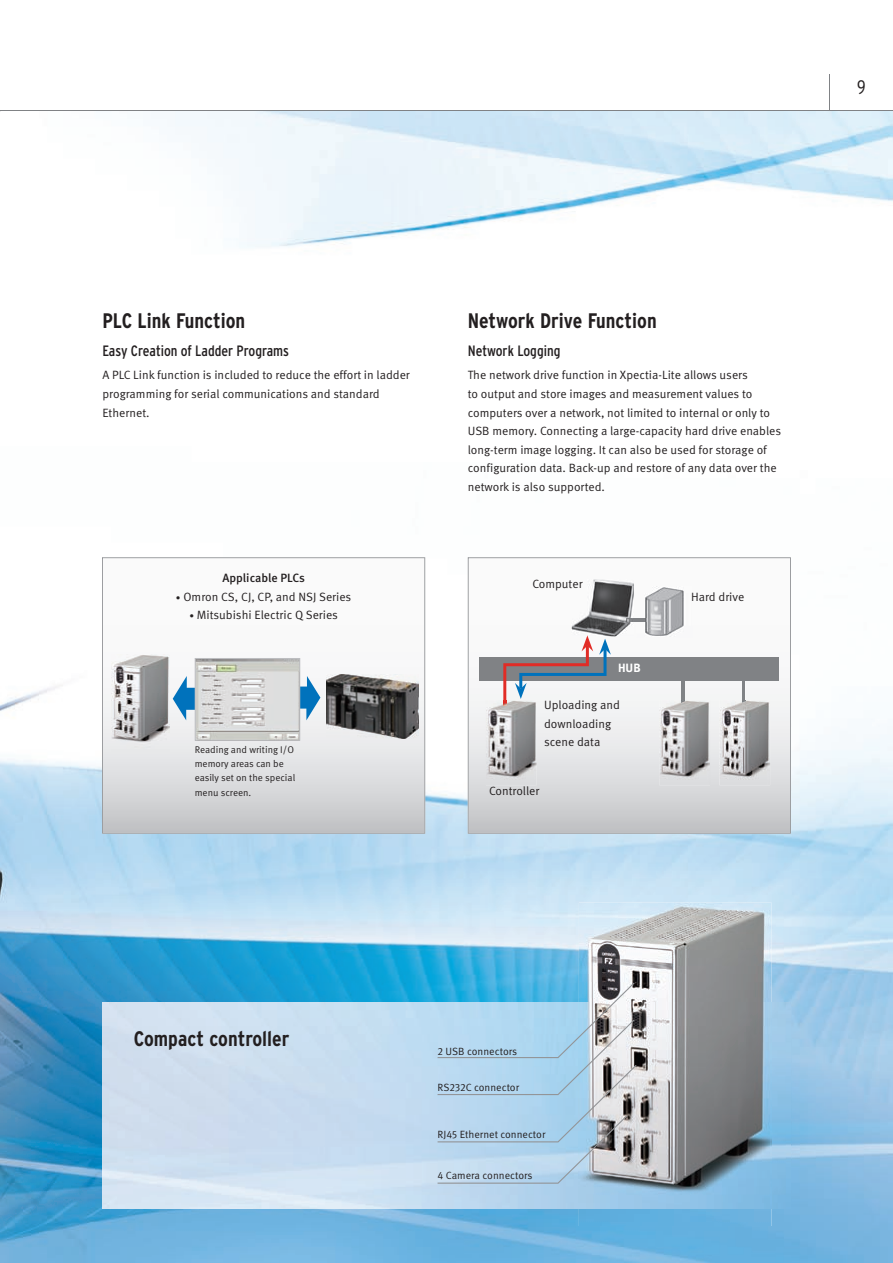
<style>
.page{position:relative;width:893px;height:1263px;background:#fff}
.page>*{position:absolute;margin:0;border:0;box-sizing:border-box;transform-origin:0 0}
.t1{font:700 condensed 21px "Interstate CE";color:#231f20}
.t2{font:300 condensed 19.5px "Interstate CE";color:#231f20}
.t3{font:condensed 15px "Interstate CE";color:#231f20}
.t4{font:12px/18.6px "Meta Pro";color:#231f20}
.t5{font:500 12px "Meta Pro";letter-spacing:-.005em;color:#231f20}
.t6{font:700 12px "Meta Pro";color:#fff}
.t7{font:10.5px "Meta Pro";color:#231f20}
.t8{font:9.75px/14.2px "Meta Pro";color:#231f20}
.s1{font-size:9px}
</style>
<div class="page">
<img style="left:0;top:111px;width:893px;height:1152px">
<img style="left:102px;top:1003px;width:689px;height:206px">
<svg style="left:102px;top:557px;width:323px;height:277px"></svg>
<svg style="left:468px;top:557px;width:323px;height:277px"></svg>
<img style="left:326px;top:674px;width:93px;height:64px">
<img style="left:111px;top:654px;width:59px;height:98px">
<svg style="left:173px;top:658px;width:147px;height:83px"></svg>
<div style="left:479px;top:657px;width:300px;height:23px;background:#808285"></div>
<img style="left:486px;top:700px;width:51px;height:85px">
<img style="left:571px;top:579px;width:63px;height:57px">
<svg style="left:503px;top:635px;width:108px;height:71px"></svg>
<hr style="left:681px;top:678px;width:3px;height:26px;background:#808285">
<hr style="left:742px;top:678px;width:3px;height:26px;background:#808285">
<img style="left:659px;top:700px;width:51px;height:85px">
<svg style="left:681px;top:700px;width:3px;height:4px"></svg>
<img style="left:719px;top:700px;width:51px;height:85px">
<svg style="left:742px;top:700px;width:3px;height:4px"></svg>
<img style="left:579px;top:902px;width:192px;height:324px">
<img style="left:636px;top:586px;width:56px;height:51px">
<svg style="left:626px;top:619px;width:21px;height:3px"></svg>
<svg style="left:438px;top:982px;width:199px;height:202px"></svg>
<hr style="left:829px;top:74px;width:1px;height:37px;background:#808285">
<hr style="left:0;top:110px;width:893px;height:1px;background:#808285">
<h2 class="t2" style="left:857px;top:75px;width:10px">9</h2>
<h1 class="t1" style="left:102px;top:307px;width:144px">PLC Link Function</h1>
<p class="t3" style="left:102px;top:342px;width:188px">Easy Creation of Ladder Programs</p>
<p class="t4" style="left:102px;top:366px;width:309px">A PLC Link function is included to reduce the effort in ladder programming for serial communications and standard<br>Ethernet.</p>
<p class="t5" style="left:222px;top:570px;width:84px">Applicable PLCs</p>
<p class="t4" style="left:176px;top:588px;width:177px"><span class="s1">•</span> Omron CS, CJ, CP, and NSJ Series</p>
<p class="t4" style="left:189px;top:606px;width:150px"><span class="s1">•</span> Mitsubishi Electric Q Series</p>
<p class="t8" style="left:195px;top:743px;width:102px">Reading and writing I/O memory areas can be easily set on the special menu screen.</p>
<h1 class="t1" style="left:468px;top:307px;width:190px">Network Drive Function</h1>
<p class="t3" style="left:468px;top:342px;width:94px">Network Logging</p>
<p class="t4" style="left:468px;top:366px;width:315px">The network drive function in Xpectia-Lite allows users<br>to output and store images and measurement values to computers over a network, not limited to internal or only to USB memory. Connecting a large-capacity hard drive enables long-term image logging. It can also be used for storage of configuration data. Back-up and restore of any data over the network is also supported.</p>
<p class="t4" style="left:532px;top:575px;width:52px">Computer</p>
<p class="t6" style="left:618px;top:660px;width:24px">HUB</p>
<p class="t4" style="left:544px;top:696px;width:77px">Uploading and downloading scene data</p>
<p class="t4" style="left:489px;top:781px;width:52px">Controller</p>
<p class="t4" style="left:691px;top:588px;width:55px">Hard drive</p>
<h1 class="t1" style="left:134px;top:1026px;width:157px">Compact controller</h1>
<p class="t7" style="left:438px;top:1045px;width:81px">2 USB connectors</p>
<p class="t7" style="left:438px;top:1081px;width:83px">RS232C connector</p>
<p class="t7" style="left:438px;top:1128px;width:109px">RJ45 Ethernet connector</p>
<p class="t7" style="left:438px;top:1169px;width:97px">4 Camera connectors</p>
</div>
